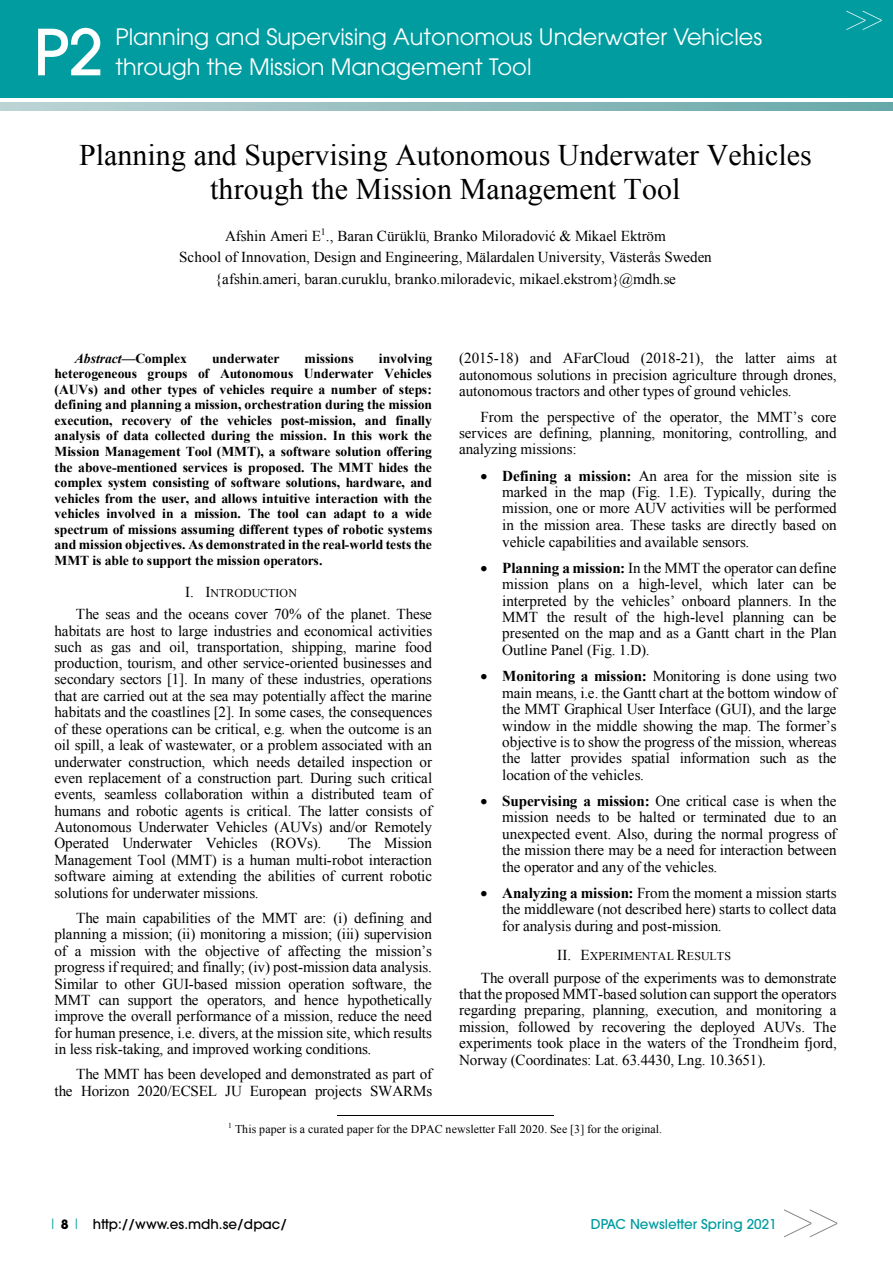
<style>
.page{position:relative;width:893px;height:1263px;background:#fff}
.page>*{position:absolute;margin:0;border:0;box-sizing:border-box;transform-origin:0 0}
.t1{font:500 63px "ITC Avant Garde Pro";color:#fff}
.t2{font:200 54px "Helvetica Neue";color:#878787}
.t3{font:200 37.5px "Helvetica Neue";color:#fff}
.t4{font:29.85px/34.5px "Times New Roman";color:#000;text-align:center}
.t5{font:22.5px/30px "ITC Avant Garde Pro";color:#fff}
.t6{font:15.15px/16.4px "Times New Roman";color:#000;text-align:justify}
.t7{font:700 13.65px/15.5px "Times New Roman";color:#000;text-align:justify}
.t8{font:italic 700 13.65px "Times New Roman";color:#000}
.t9{font:500 13.5px "ITC Avant Garde Pro";color:#000}
.t10{font:500 13.5px "ITC Avant Garde Pro";color:#009ca0}
.t11{font:11.85px "Times New Roman";letter-spacing:.005em;color:#000}
.s1{font-weight:700}
.s2{font-size:15.15px}
.s3{font-style:normal}
.s4{font-family:"Frutiger";font-weight:300;font-stretch:condensed;font-size:15px;color:#009ca0}
.s5{font-weight:700;font-size:12.75px}
</style>
<div class="page">
<hr style="left:337px;top:1115px;width:216px;height:1px;background:#000">
<svg style="left:0;top:102px;width:893px;height:9px;background:#92bdbe"></svg>
<div style="left:0;top:0;width:893px;height:98px;background:#009ca0"></div>
<h1 class="t1" style="left:34px;top:12px;width:71px">P2</h1>
<h3 class="t5" style="left:115px;top:22px;width:648px">Planning and Supervising Autonomous Underwater Vehicles through the Mission Management Tool</h3>
<h3 class="t4" style="left:79px;top:137px;width:734px">Planning and Supervising Autonomous Underwater Vehicles through the Mission Management Tool</h3>
<p class="t6" style="left:179px;top:224px;width:534px;line-height:21.8px;text-align:center">Afshin Ameri E<sup>1</sup>., Baran Cürüklü, Branko Miloradović &amp; Mikael Ektröm<br>School of Innovation, Design and Engineering, Mälardalen University, Västerås Sweden {afshin.ameri, baran.curuklu, branko.miloradevic, mikael.ekstrom}@mdh.se</p>
<h3 class="t3" style="left:845px;top:-12px;width:40px">&gt;&gt;</h3>
<p class="t6" style="left:459px;top:350px;width:379px">(2015-18) and AFarCloud (2018-21), the latter aims at autonomous solutions in precision agriculture through drones, autonomous tractors and other types of ground vehicles.</p>
<p class="t6" style="left:459px;top:408px;width:379px;text-indent:22px">From the perspective of the operator, the MMT’s core services are defining, planning, monitoring, controlling, and analyzing missions:</p>
<p class="t6" style="left:502px;top:467px;width:336px;text-indent:-22px">• <span class="s1">Defining a mission:</span> An area for the mission site is marked in the map (Fig. 1.E). Typically, during the mission, one or more AUV activities will be performed in the mission area. These tasks are directly based on vehicle capabilities and available sensors.</p>
<p class="t6" style="left:502px;top:559px;width:336px;text-indent:-22px">• <span class="s1">Planning a mission:</span> In the MMT the operator can define mission plans on a high-level, which later can be interpreted by the vehicles’ onboard planners. In the MMT the result of the high-level planning can be presented on the map and as a Gantt chart in the Plan Outline Panel (Fig. 1.D).</p>
<p class="t6" style="left:502px;top:668px;width:336px;text-indent:-22px">• <span class="s1">Monitoring a mission:</span> Monitoring is done using two main means, i.e. the Gantt chart at the bottom window of the MMT Graphical User Interface (GUI), and the large window in the middle showing the map. The former’s objective is to show the progress of the mission, whereas the latter provides spatial information such as the location of the vehicles.</p>
<p class="t6" style="left:502px;top:793px;width:336px;text-indent:-22px">• <span class="s1">Supervising a mission:</span> One critical case is when the mission needs to be halted or terminated due to an unexpected event. Also, during the normal progress of the mission there may be a need for interaction between the operator and any of the vehicles.</p>
<p class="t6" style="left:502px;top:884px;width:336px;text-indent:-22px">• <span class="s1">Analyzing a mission:</span> From the moment a mission starts the middleware (not described here) starts to collect data for analysis during and post-mission.</p>
<p class="t11" style="left:557px;top:948px;width:175px"><span class="s2">II. E</span>XPERIMENTAL <span class="s2">R</span>ESULTS</p>
<p class="t6" style="left:459px;top:969px;width:379px;text-indent:22px">The overall purpose of the experiments was to demonstrate that the proposed MMT-based solution can support the operators regarding preparing, planning, execution, and monitoring a mission, followed by recovering the deployed AUVs. The experiments took place in the waters of the Trondheim fjord, Norway (Coordinates: Lat. 63.4430, Lng. 10.3651).</p>
<p class="t7" style="left:54px;top:350px;width:380px;text-indent:324px">involving heterogeneous groups of Autonomous Underwater Vehicles (AUVs) and other types of vehicles require a number of steps: defining and planning a mission, orchestration during the mission execution, recovery of the vehicles post-mission, and finally analysis of data collected during the mission. In this work the Mission Management Tool (MMT), a software solution offering the above-mentioned services is proposed. The MMT hides the complex system consisting of software solutions, hardware, and vehicles from the user, and allows intuitive interaction with the vehicles involved in a mission. The tool can adapt to a wide spectrum of missions assuming different types of robotic systems and mission objectives. As demonstrated in the real-world tests the MMT is able to support the mission operators.</p>
<p class="t11" style="left:185px;top:585px;width:113px"><span class="s2">I. I</span>NTRODUCTION</p>
<p class="t6" style="left:54px;top:605px;width:379px;text-indent:22px">The seas and the oceans cover 70% of the planet. These habitats are host to large industries and economical activities such as gas and oil, transportation, shipping, marine food production, tourism, and other service-oriented businesses and secondary sectors [1]. In many of these industries, operations that are carried out at the sea may potentially affect the marine habitats and the coastlines [2]. In some cases, the consequences of these operations can be critical, e.g. when the outcome is an oil spill, a leak of wastewater, or a problem associated with an underwater construction, which needs detailed inspection or even replacement of a construction part. During such critical events, seamless collaboration within a distributed team of humans and robotic agents is critical. The latter consists of Autonomous Underwater Vehicles (AUVs) and/or Remotely Operated Underwater Vehicles (ROVs).</p>
<p class="t8" style="left:75px;top:349px;width:113px">Abstract<span class="s3">—Complex</span></p>
<p class="t7" style="left:212px;top:350px;width:69px">underwater</p>
<p class="t7" style="left:305px;top:350px;width:51px">missions</p>
<p class="t6" style="left:54px;top:835px;width:379px;text-indent:293px">The Mission Management Tool (MMT) is a human multi-robot interaction software aiming at extending the abilities of current robotic solutions for underwater missions.</p>
<p class="t6" style="left:54px;top:909px;width:379px;text-indent:22px">The main capabilities of the MMT are: (i) defining and planning a mission; (ii) monitoring a mission; (iii) supervision of a mission with the objective of affecting the mission’s progress if required; and finally; (iv) post-mission data analysis.<br>Similar to other GUI-based mission operation software, the MMT can support the operators, and hence hypothetically improve the overall performance of a mission, reduce the need for human presence, i.e. divers, at the mission site, which results in less risk-taking, and improved working conditions.</p>
<p class="t6" style="left:54px;top:1066px;width:379px;text-align:right">The MMT has been developed and demonstrated as part of the Horizon 2020/ECSEL JU European projects SWARMs</p>
<p class="t11" style="left:228px;top:1121px;width:435px"><sup>1</sup> This paper is a curated paper for the DPAC newsletter Fall 2020. See [3] for the original.</p>
<p class="t9" style="left:51px;top:1215px;width:238px"><span class="s4">I</span> <span class="s5">8</span> <span class="s4">I</span> http://www.es.mdh.se/dpac/</p>
<p class="t10" style="left:591px;top:1215px;width:187px">DPAC Newsletter Spring 2021</p>
<h2 class="t2" style="left:781px;top:1176px;width:60px">&gt;&gt;</h2>
</div>
